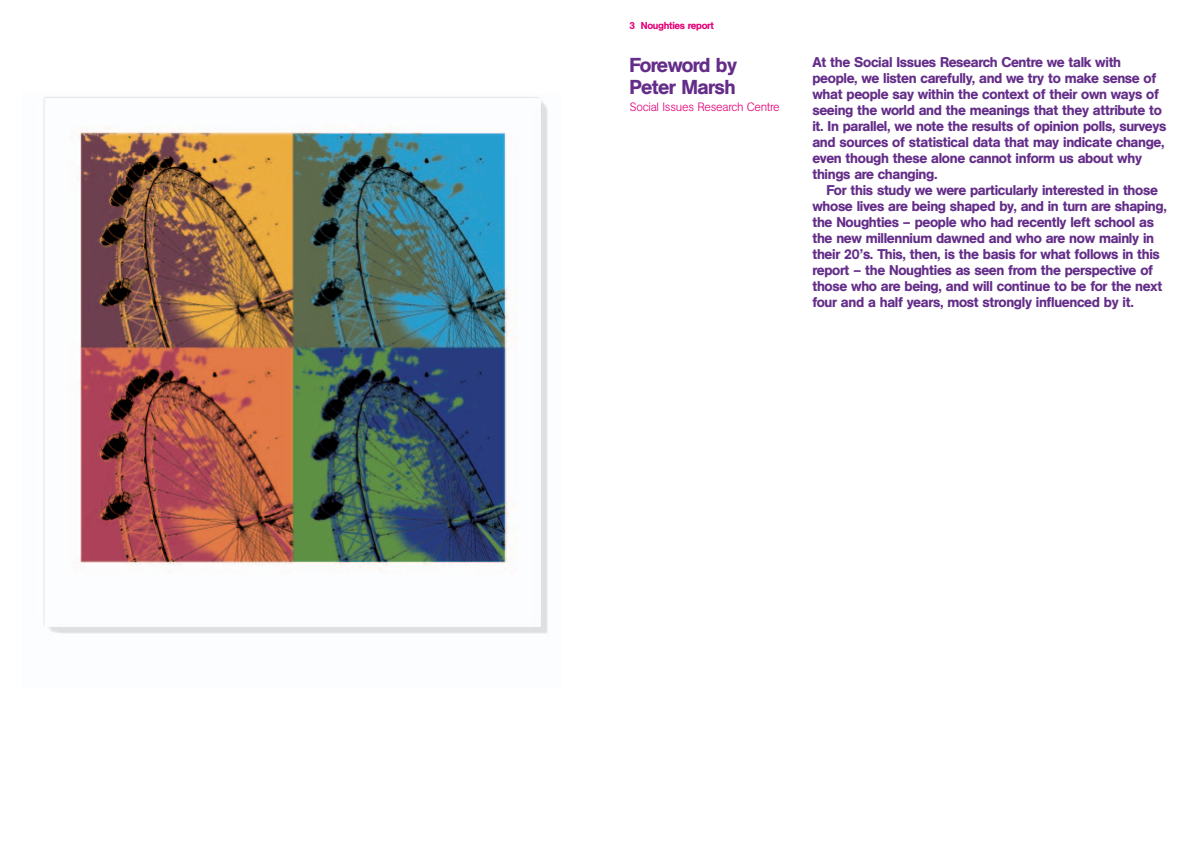
<style>
.page{position:relative;width:1191px;height:842px;background:#fff}
.page>*{position:absolute;margin:0;border:0;box-sizing:border-box;transform-origin:0 0}
.t1{font:500 20px/22px "AG Buch BQ";letter-spacing:-.03em;color:#642d89}
.t2{font:500 14px/16px "AG Buch BQ";letter-spacing:-.025em;color:#642d89}
.t3{font:300 12px "AG Buch BQ";letter-spacing:-.025em;color:#e40278}
.t4{font:500 10px "AG Buch BQ";letter-spacing:-.03em;color:#e40278}
</style>
<div class="page">
<img style="left:43px;top:97px;width:505px;height:537px">
<p class="t4" style="left:629px;top:20px;width:86px">3 Noughties report</p>
<h1 class="t1" style="left:629px;top:54px;width:109px">Foreword by<br>Peter Marsh</h1>
<p class="t3" style="left:629px;top:100px;width:151px">Social Issues Research Centre</p>
<p class="t2" style="left:812px;top:54px;width:355px">At the Social Issues Research Centre we talk with people, we listen carefully, and we try to make sense of what people say within the context of their own ways of seeing the world and the meanings that they attribute to it. In parallel, we note the results of opinion polls, surveys and sources of statistical data that may indicate change, even though these alone cannot inform us about why things are changing.</p>
<p class="t2" style="left:812px;top:182px;width:356px;text-indent:14px">For this study we were particularly interested in those whose lives are being shaped by, and in turn are shaping, the Noughties – people who had recently left school as the new millennium dawned and who are now mainly in their 20’s. This, then, is the basis for what follows in this report – the Noughties as seen from the perspective of those who are being, and will continue to be for the next four and a half years, most strongly influenced by it.</p>
</div>
